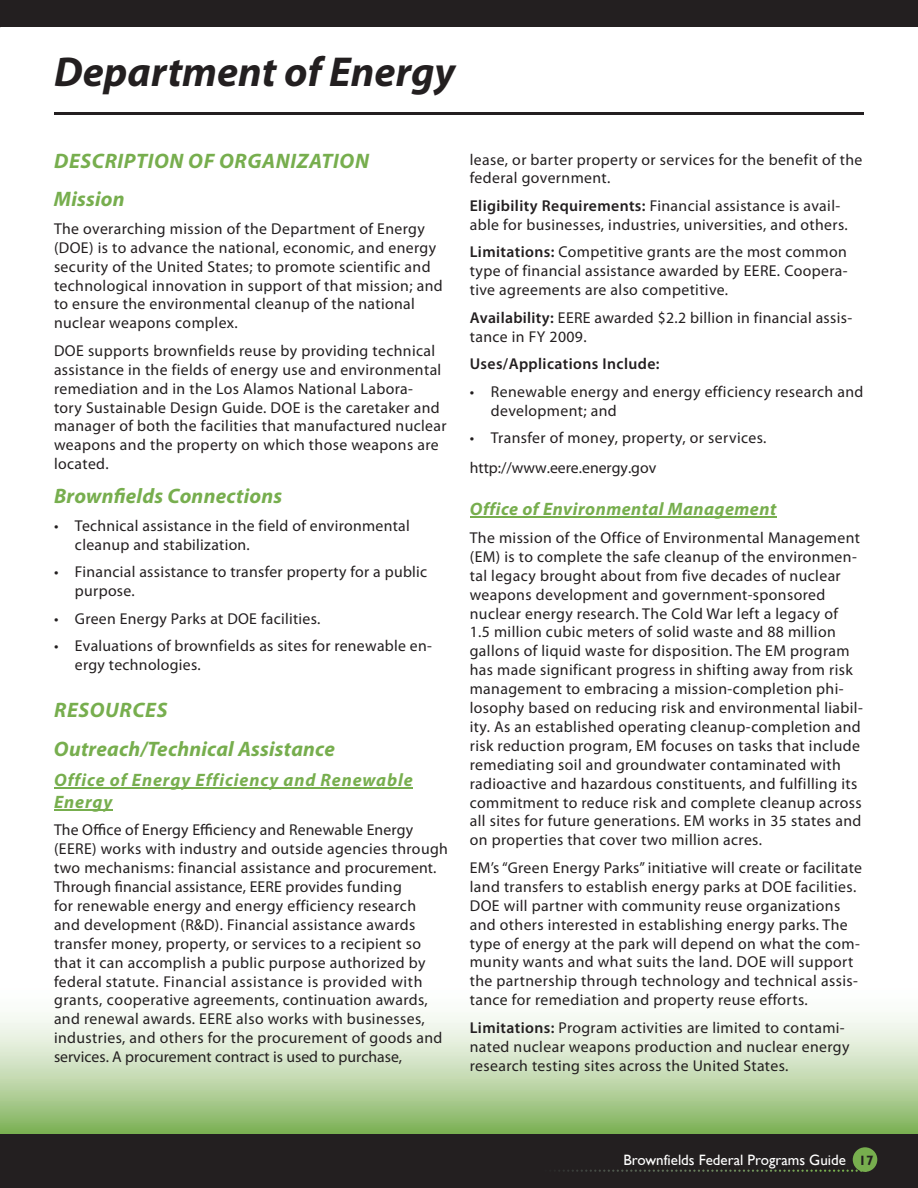
<style>
.page{position:relative;width:918px;height:1188px;background:#fff}
.page>*{position:absolute;margin:0;border:0;box-sizing:border-box;transform-origin:0 0}
.t1{font:italic 700 42px "Myriad Pro";color:#231f20}
.t2{font:italic 700 21px/38.7px "Myriad Pro";letter-spacing:.01em;color:#77ae4e}
.t3{font:italic 700 21px/38.7px "Myriad Pro";letter-spacing:.03em;color:#77ae4e}
.t4{font:italic 700 18px/21.6px "Myriad Pro";letter-spacing:.045em;color:#77ae4e}
.t5{font:italic 700 18px "Myriad Pro";letter-spacing:.025em;color:#77ae4e}
.t6{font:15.75px/18.9px "Myriad Pro";letter-spacing:.025em;color:#231f20}
.t7{font:600 15.75px "Myriad Pro";letter-spacing:.025em;color:#231f20}
.t8{font:15px "Gill Sans";color:#fff}
.s1{font-weight:600}
.s2{font-weight:700;font-size:13.5px;color:#231f20}
</style>
<div class="page">
<div style="left:0;top:1133px;width:918px;height:55px;background:#231f20"></div>
<svg style="left:0;top:1013px;width:918px;height:121px;background:#c3dab0"></svg>
<img style="left:554px;top:1170px;width:308px;height:2px">
<div style="left:853px;top:1147px;width:24px;height:25px;background:#77ae4e;border-radius:50%"></div>
<div style="left:0;top:0;width:918px;height:27px;background:#231f20"></div>
<hr style="left:54px;top:112px;width:810px;height:3px;background:#231f20">
<hr style="left:54px;top:787px;width:359px;height:2px;background:#77ae4e">
<hr style="left:54px;top:809px;width:59px;height:1px;background:#77ae4e">
<hr style="left:470px;top:517px;width:306px;height:1px;background:#77ae4e">
<h1 class="t1" style="left:54px;top:44px;width:403px">Department of Energy</h1>
<h2 class="t3" style="left:54px;top:140px;width:317px">DESCRIPTION OF ORGANIZATION<br>Mission</h2>
<p class="t6" style="left:54px;top:219px;width:390px">The overarching mission of the Department of Energy (DOE) is to advance the national, economic, and energy security of the United States; to promote scientific and technological innovation in support of that mission; and to ensure the environmental cleanup of the national nuclear weapons complex.</p>
<p class="t6" style="left:54px;top:341px;width:394px">DOE supports brownfields reuse by providing technical assistance in the fields of energy use and environmental remediation and in the Los Alamos National Labora-<br>tory Sustainable Design Guide. DOE is the caretaker and manager of both the facilities that manufactured nuclear weapons and the property on which those weapons are located.</p>
<h2 class="t2" style="left:54px;top:476px;width:230px">Brownfields Connections</h2>
<p class="t6" style="left:75px;top:516px;width:336px;text-indent:-21px">• Technical assistance in the field of environmental cleanup and stabilization.</p>
<p class="t6" style="left:75px;top:562px;width:354px;text-indent:-21px">• Financial assistance to transfer property for a public purpose.</p>
<p class="t6" style="left:54px;top:609px;width:268px">• Green Energy Parks at DOE facilities.</p>
<p class="t6" style="left:75px;top:636px;width:359px;text-indent:-21px">• Evaluations of brownfields as sites for renewable en&shy;ergy technologies.</p>
<h2 class="t2" style="left:54px;top:690px;width:282px">RESOURCES<br>Outreach/Technical Assistance</h2>
<p class="t4" style="left:54px;top:769px;width:360px">Office of Energy Efficiency and Renewable<br>Energy</p>
<p class="t6" style="left:54px;top:820px;width:396px">The Office of Energy Efficiency and Renewable Energy (EERE) works with industry and outside agencies through two mechanisms: financial assistance and procurement.<br>Through financial assistance, EERE provides funding<br>for renewable energy and energy efficiency research<br>and development (R&amp;D). Financial assistance awards transfer money, property, or services to a recipient so that it can accomplish a public purpose authorized by federal statute. Financial assistance is provided with grants, cooperative agreements, continuation awards, and renewal awards. EERE also works with businesses, industries, and others for the procurement of goods and services. A procurement contract is used to purchase,</p>
<p class="t6" style="left:470px;top:150px;width:394px">lease, or barter property or services for the benefit of the federal government.</p>
<p class="t6" style="left:470px;top:196px;width:380px"><span class="s1">Eligibility Requirements:</span> Financial assistance is avail&shy;able for businesses, industries, universities, and others.</p>
<p class="t6" style="left:470px;top:242px;width:379px;text-align:justify"><span class="s1">Limitations:</span> Competitive grants are the most common type of financial assistance awarded by EERE. Coopera&shy;tive agreements are also competitive.</p>
<p class="t6" style="left:470px;top:308px;width:384px"><span class="s1">Availability:</span> EERE awarded $2.2 billion in financial assis&shy;tance in FY 2009.</p>
<p class="t7" style="left:470px;top:354px;width:191px">Uses/Applications Include:</p>
<p class="t6" style="left:491px;top:382px;width:374px;text-indent:-21px">• Renewable energy and energy efficiency research and development; and</p>
<p class="t6" style="left:470px;top:423px;width:298px;line-height:29.7px">• Transfer of money, property, or services. http://www.eere.energy.gov</p>
<p class="t5" style="left:470px;top:498px;width:308px">Office of Environmental Management</p>
<p class="t6" style="left:470px;top:528px;width:395px">The mission of the Office of Environmental Management (EM) is to complete the safe cleanup of the environmen&shy;tal legacy brought about from five decades of nuclear weapons development and government-sponsored nuclear energy research. The Cold War left a legacy of<br>1.5 million cubic meters of solid waste and 88 million gallons of liquid waste for disposition. The EM program has made significant progress in shifting away from risk management to embracing a mission-completion phi&shy;losophy based on reducing risk and environmental liabil&shy;ity. As an established operating cleanup-completion and risk reduction program, EM focuses on tasks that include remediating soil and groundwater contaminated with radioactive and hazardous constituents, and fulfilling its commitment to reduce risk and complete cleanup across all sites for future generations. EM works in 35 states and on properties that cover two million acres.</p>
<p class="t6" style="left:470px;top:858px;width:394px">EM’s “Green Energy Parks” initiative will create or facilitate land transfers to establish energy parks at DOE facilities.<br>DOE will partner with community reuse organizations and others interested in establishing energy parks. The type of energy at the park will depend on what the com&shy;munity wants and what suits the land. DOE will support the partnership through technology and technical assis&shy;tance for remediation and property reuse efforts.</p>
<p class="t6" style="left:470px;top:1018px;width:381px"><span class="s1">Limitations:</span> Program activities are limited to contami&shy;nated nuclear weapons production and nuclear energy research testing sites across the United States.</p>
<p class="t8" style="left:623px;top:1151px;width:252px">Brownfields Federal Programs Guide <span class="s2">17</span></p>
</div>
